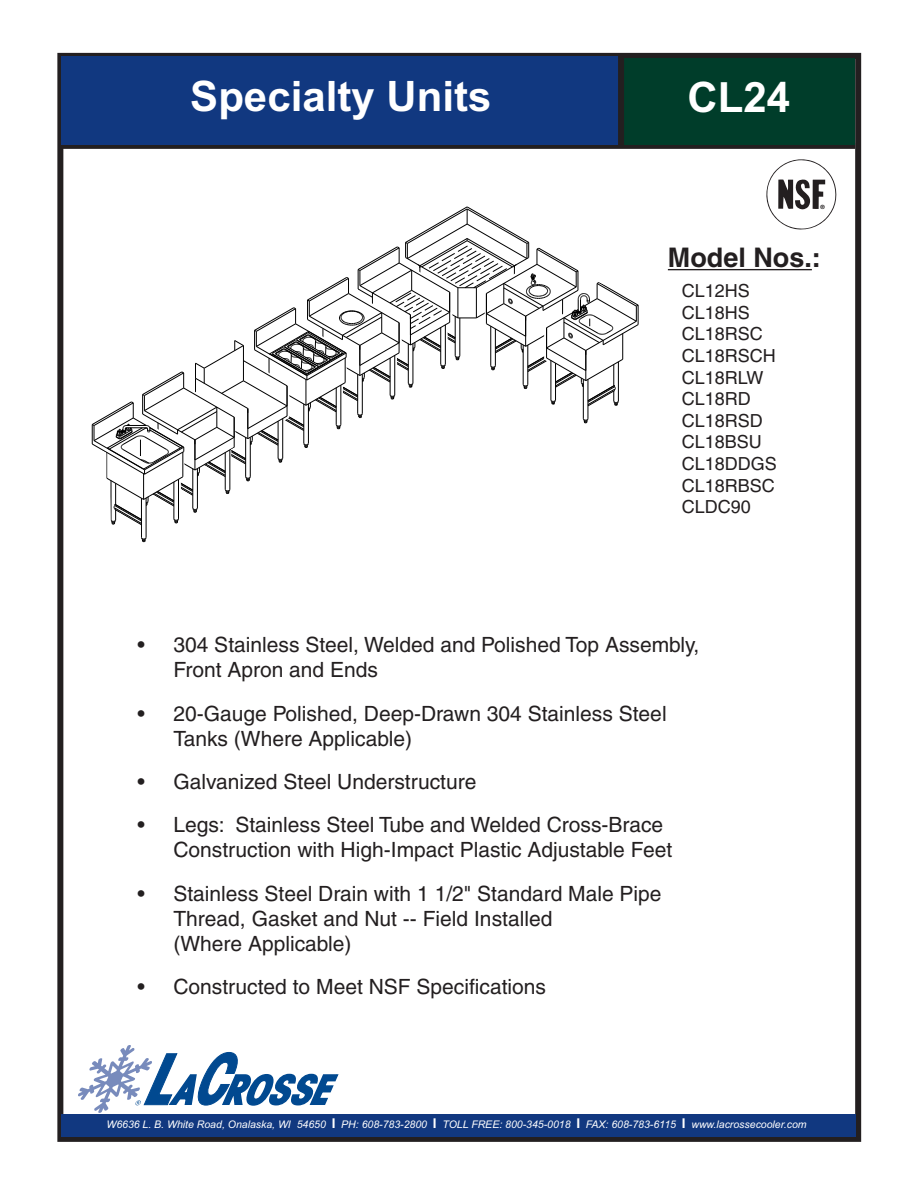
<style>
.page{position:relative;width:918px;height:1188px;background:#fff}
.page>*{position:absolute;margin:0;border:0;box-sizing:border-box;transform-origin:0 0}
.t1{font:700 42px "Arial";color:#fff}
.t2{font:700 27px "Helvetica";color:#231f20}
.t3{font:21px/25.2px "Helvetica";color:#231f20}
.t4{font:18px/21.6px "Helvetica";color:#231f20}
.t5{font:italic 10.5px "Arial";color:#fff}
.t6{font:700 5.7px "Helvetica";color:#231f20}
.s1{font-weight:700;font-style:normal;font-size:13.5px}
</style>
<div class="page">
<div style="left:57px;top:53px;width:804px;height:1089px;border:6px solid #231f20"></div>
<svg style="left:766px;top:159px;width:70px;height:70px"></svg>
<div style="left:62px;top:143px;width:793px;height:6px;background:#231f20"></div>
<hr style="left:668px;top:269px;width:144px;height:1px;background:#231f20">
<div style="left:61px;top:56px;width:560px;height:89px;background:#113880"></div>
<div style="left:623px;top:58px;width:232px;height:86px;background:#003d2a"></div>
<div style="left:618px;top:56px;width:6px;height:90px;background:#231f20"></div>
<div style="left:61px;top:1114px;width:794px;height:23px;background:#113880"></div>
<svg style="left:78px;top:1045px;width:261px;height:68px"></svg>
<svg style="left:91px;top:206px;width:548px;height:337px"></svg>
<h1 class="t1" style="left:190px;top:72px;width:303px">Specialty Units</h1>
<h1 class="t1" style="left:688px;top:73px;width:104px">CL24</h1>
<p class="t6" style="left:821px;top:205px;width:6px">®</p>
<p class="t2" style="left:668px;top:248px;width:155px">Model Nos.:</p>
<p class="t4" style="left:682px;top:282px;width:97px">CL12HS<br>CL18HS<br>CL18RSC<br>CL18RSCH<br>CL18RLW<br>CL18RD<br>CL18RSD<br>CL18BSU<br>CL18DDGS<br>CL18RBSC<br>CLDC90</p>
<p class="t3" style="left:173px;top:634px;width:527px;text-indent:-36px">• 304 Stainless Steel, Welded and Polished Top Assembly,<br>Front Apron and Ends</p>
<p class="t3" style="left:173px;top:703px;width:495px;text-indent:-36px">• 20-Gauge Polished, Deep-Drawn 304 Stainless Steel<br>Tanks (Where Applicable)</p>
<p class="t3" style="left:137px;top:771px;width:340px">• Galvanized Steel Understructure</p>
<p class="t3" style="left:173px;top:814px;width:500px;text-indent:-36px">• Legs: Stainless Steel Tube and Welded Cross-Brace<br>Construction with High-Impact Plastic Adjustable Feet</p>
<p class="t3" style="left:173px;top:883px;width:490px;text-indent:-36px">• Stainless Steel Drain with 1 1/2" Standard Male Pipe<br>Thread, Gasket and Nut -- Field Installed<br>(Where Applicable)</p>
<p class="t3" style="left:137px;top:976px;width:410px">• Constructed to Meet NSF Specifications</p>
<p class="t5" style="left:106px;top:1119px;width:702px">W6636 L. B. White Road, Onalaska, WI 54650 <span class="s1">I</span> PH: 608-783-2800 <span class="s1">I</span> TOLL FREE: 800-345-0018 <span class="s1">I</span> FAX: 608-783-6115 <span class="s1">I</span> www.lacrossecooler.com</p>
</div>
